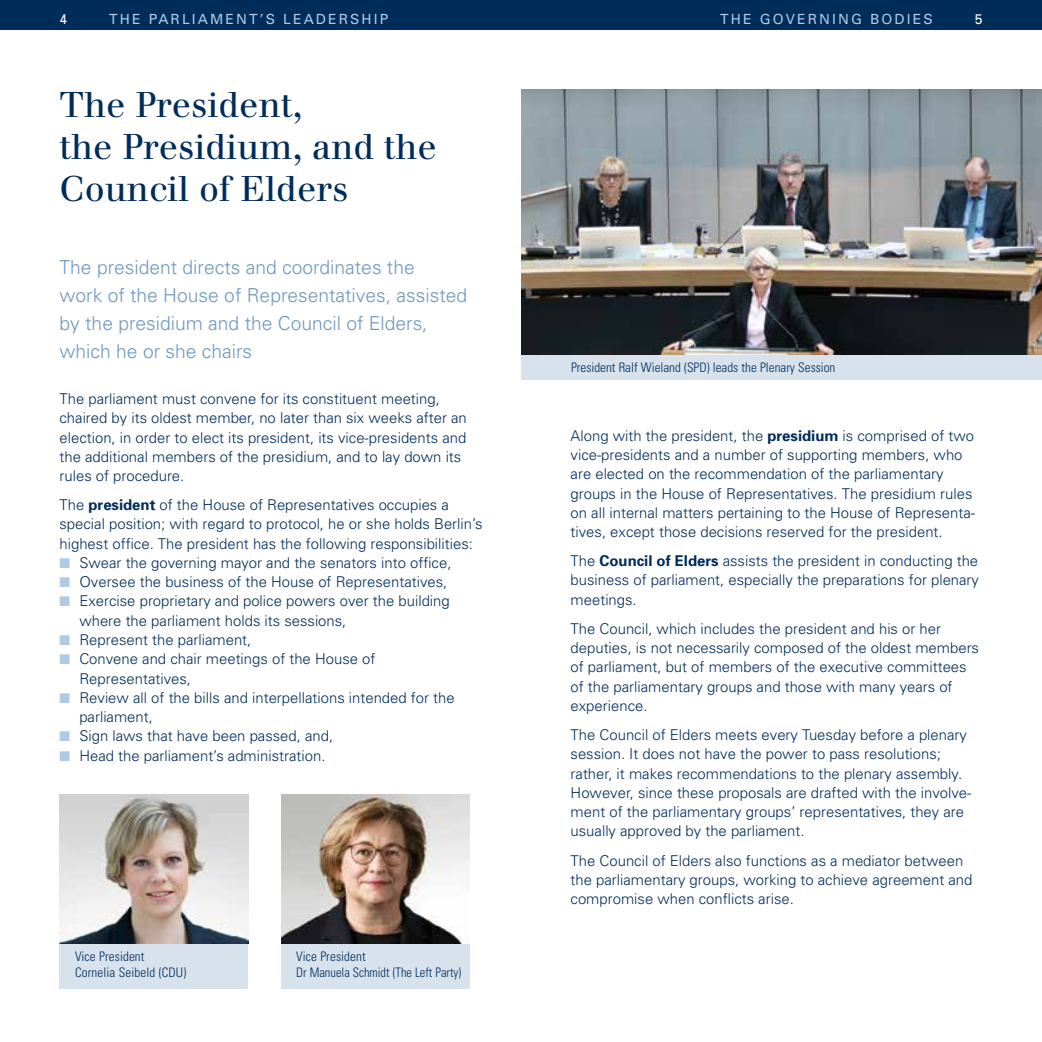
<style>
.page{position:relative;width:1042px;height:1042px;background:#fff}
.page>*{position:absolute;margin:0;border:0;box-sizing:border-box;transform-origin:0 0}
.t1{font:35px/42px "Walbaum";color:#002c5a}
.t2{font:300 19.25px/28px "Univers";color:#6e97c0}
.t3{font:300 14.88px/19.2px "Univers";color:#002c5a}
.t4{font:14px "Univers";letter-spacing:.15em;color:#b0c9e6}
.t5{font:14px "Univers";color:#fff}
.t6{font:300 condensed 13.12px/15.8px "Univers";color:#002c5a}
.s1{font-weight:700}
.s2{color:#b0c9e6}
</style>
<div class="page">
<div style="left:521px;top:0;width:521px;height:30px;background:#002c5a"></div>
<img style="left:521px;top:89px;width:521px;height:266px">
<div style="left:521px;top:355px;width:521px;height:24px;background:#d7e2ed"></div>
<div style="left:0;top:0;width:521px;height:30px;background:#002c5a"></div>
<img style="left:281px;top:795px;width:189px;height:149px">
<img style="left:60px;top:795px;width:188px;height:149px">
<div style="left:60px;top:944px;width:188px;height:44px;background:#d7e2ed"></div>
<div style="left:281px;top:944px;width:189px;height:44px;background:#d7e2ed"></div>
<p class="t5" style="left:60px;top:10px;width:9px">4</p>
<p class="t4" style="left:109px;top:10px;width:281px">THE PARLIAMENT’S LEADERSHIP</p>
<h1 class="t1" style="left:60px;top:84px;width:379px">The President,<br>the Presidium, and the<br>Council of Elders</h1>
<p class="t2" style="left:60px;top:252px;width:409px">The president directs and coordinates the<br>work of the House of Representatives, assisted by the presidium and the Council of Elders, which he or she chairs</p>
<p class="t3" style="left:60px;top:389px;width:409px">The parliament must convene for its constituent meeting, chaired by its oldest member, no later than six weeks after an election, in order to elect its president, its vice-presidents and the additional members of the presidium, and to lay down its rules of procedure.</p>
<p class="t3" style="left:60px;top:495px;width:424px">The <span class="s1">president</span> of the House of Representatives occupies a special position; with regard to protocol, he or she holds Berlin’s highest office. The president has the following responsibilities:</p>
<p class="t3" style="left:60px;top:553px;width:393px"><span class="s2">■</span> Swear the governing mayor and the senators into office,</p>
<p class="t3" style="left:60px;top:572px;width:389px"><span class="s2">■</span> Oversee the business of the House of Representatives,</p>
<p class="t3" style="left:79px;top:591px;width:372px;text-indent:-20px"><span class="s2">■</span> Exercise proprietary and police powers over the building where the parliament holds its sessions,</p>
<p class="t3" style="left:60px;top:630px;width:193px"><span class="s2">■</span> Represent the parliament,</p>
<p class="t3" style="left:79px;top:649px;width:297px;text-indent:-20px"><span class="s2">■</span> Convene and chair meetings of the House of<br>Representatives,</p>
<p class="t3" style="left:79px;top:687px;width:377px;text-indent:-20px"><span class="s2">■</span> Review all of the bills and interpellations intended for the parliament,</p>
<p class="t3" style="left:60px;top:726px;width:275px"><span class="s2">■</span> Sign laws that have been passed, and,</p>
<p class="t3" style="left:60px;top:745px;width:267px"><span class="s2">■</span> Head the parliament’s administration.</p>
<p class="t6" style="left:75px;top:948px;width:113px">Vice President<br>Cornelia Seibeld (CDU)</p>
<p class="t6" style="left:296px;top:948px;width:166px">Vice President<br>Dr Manuela Schmidt (The Left Party)</p>
<p class="t4" style="left:720px;top:10px;width:214px">THE GOVERNING BODIES</p>
<p class="t5" style="left:974px;top:10px;width:9px">5</p>
<p class="t6" style="left:571px;top:359px;width:266px">President Ralf Wieland (SPD) leads the Plenary Session</p>
<p class="t3" style="left:570px;top:425px;width:406px">Along with the president, the <span class="s1">presidium</span> is comprised of two vice-presidents and a number of supporting members, who are elected on the recommendation of the parliamentary groups in the House of Representatives. The presidium rules on all internal matters pertaining to the House of Representa&shy;tives, except those decisions reserved for the president.</p>
<p class="t3" style="left:570px;top:551px;width:410px;text-align:justify">The <span class="s1">Council of Elders</span> assists the president in conducting the business of parliament, especially the preparations for plenary meetings.</p>
<p class="t3" style="left:570px;top:618px;width:410px">The Council, which includes the president and his or her deputies, is not necessarily composed of the oldest members of parliament, but of members of the executive committees of the parliamentary groups and those with many years of experience.</p>
<p class="t3" style="left:570px;top:725px;width:402px">The Council of Elders meets every Tuesday before a plenary session. It does not have the power to pass resolutions; rather, it makes recommendations to the plenary assembly.<br>However, since these proposals are drafted with the involve&shy;ment of the parliamentary groups’ representatives, they are usually approved by the parliament.</p>
<p class="t3" style="left:570px;top:850px;width:403px">The Council of Elders also functions as a mediator between the parliamentary groups, working to achieve agreement and compromise when conflicts arise.</p>
</div>
